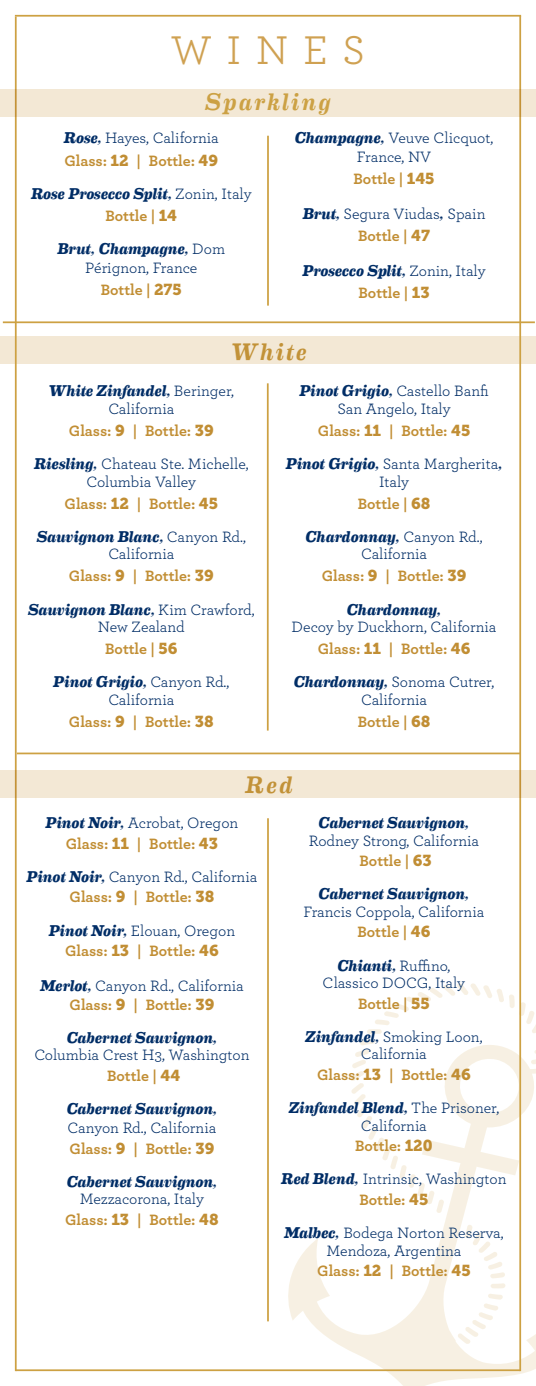
<style>
.page{position:relative;width:536px;height:1386px;background:#fff}
.page>*{position:absolute;margin:0;border:0;box-sizing:border-box;transform-origin:0 0}
.Menu{font:42px "Archer";letter-spacing:.35em;color:#cfa152}
.Menu-2{font:italic 500 24.15px "Eames Century Modern";letter-spacing:.09em;color:#cca144}
.Menu-3{font:15.75px/17.5px "Archer";color:#002d66;text-align:center}
.Menu-4{font:700 15.75px "Archer";color:#c18e34}
.Menu-5{font:italic 700 15.75px/17.5px "Eames Century Modern";letter-spacing:-.015em;color:#002d66;text-align:center}
.s1{font-family:"Eames Century Modern";font-weight:700;font-style:italic}
.s2{font-family:"Museo Slab 900";font-weight:400}
.s3{font-family:"Archer";font-weight:400;font-style:normal}
.s4{font-weight:700;color:#c18e34}
.s5{font-family:"Museo Slab 900";color:#c18e34}
</style>
<div class="page">
<svg style="left:362px;top:983px;width:174px;height:58px"></svg>
<svg style="left:287px;top:1041px;width:249px;height:345px"></svg>
<hr style="left:3px;top:321px;width:531px;height:2px;background:#cda143">
<hr style="left:267px;top:136px;width:2px;height:170px;background:#cda143">
<div style="left:0;top:337px;width:536px;height:27px;background:#f3e8d5"></div>
<hr style="left:15px;top:17px;width:2px;height:1354px;background:#cda143">
<hr style="left:519px;top:16px;width:2px;height:1355px;background:#cda143">
<hr style="left:16px;top:1369px;width:504px;height:2px;background:#cda143">
<hr style="left:15px;top:15px;width:506px;height:2px;background:#cda143">
<div style="left:0;top:89px;width:536px;height:27px;background:#f3e8d5"></div>
<hr style="left:267px;top:383px;width:1px;height:348px;background:#cda143">
<hr style="left:17px;top:753px;width:503px;height:1px;background:#cda143">
<div style="left:0;top:770px;width:536px;height:28px;background:#f3e8d5"></div>
<hr style="left:267px;top:818px;width:2px;height:503px;background:#cda143">
<p class="Menu" style="left:171px;top:21px;width:196px">WINES</p>
<p class="Menu-2" style="left:205px;top:84px;width:127px">Sparkling</p>
<p class="Menu-3" style="left:64px;top:129px;width:156px"><span class="s1">Rose,</span> Hayes, California</p>
<p class="Menu-4" style="left:64px;top:148px;width:155px">Glass: <span class="s2">12</span> | Bottle: <span class="s2">49</span></p>
<p class="Menu-5" style="left:31px;top:183px;width:222px">Rose Prosecco Split, <span class="s3">Zonin, Italy</span></p>
<p class="Menu-4" style="left:105px;top:203px;width:73px">Bottle | <span class="s2">14</span></p>
<p class="Menu-3" style="left:58px;top:239px;width:169px;line-height:18.9px"><span class="s1">Brut, Champagne,</span> Dom<br>Pérignon, France</p>
<p class="Menu-4" style="left:101px;top:277px;width:83px">Bottle | <span class="s2">275</span></p>
<p class="Menu-3" style="left:295px;top:128px;width:200px;line-height:18.9px"><span class="s1">Champagne,</span> Veuve Clicquot,<br>France, NV</p>
<p class="Menu-4" style="left:353px;top:167px;width:82px">Bottle | <span class="s2">145</span></p>
<p class="Menu-3" style="left:302px;top:204px;width:184px"><span class="s1">Brut,</span> Segura Viudas<span class="s1">,</span> Spain</p>
<p class="Menu-4" style="left:358px;top:223px;width:74px">Bottle | <span class="s2">47</span></p>
<p class="Menu-5" style="left:302px;top:260px;width:185px">Prosecco Split, <span class="s3">Zonin, Italy</span></p>
<p class="Menu-4" style="left:358px;top:280px;width:73px">Bottle | <span class="s2">13</span></p>
<p class="Menu-2" style="left:230px;top:333px;width:78px">White</p>
<p class="Menu-3" style="left:49px;top:382px;width:187px"><span class="s1">White Zinfandel,</span> Beringer,<br>California</p>
<p class="Menu-4" style="left:69px;top:418px;width:146px">Glass: <span class="s2">9</span> | Bottle: <span class="s2">39</span></p>
<p class="Menu-3" style="left:34px;top:454px;width:216px"><span class="s1">Riesling,</span> Chateau Ste. Michelle,<br>Columbia Valley</p>
<p class="Menu-4" style="left:65px;top:491px;width:155px">Glass: <span class="s2">12</span> | Bottle: <span class="s2">45</span></p>
<p class="Menu-3" style="left:37px;top:527px;width:211px"><span class="s1">Sauvignon Blanc,</span> Canyon Rd.,<br>California</p>
<p class="Menu-4" style="left:69px;top:564px;width:146px">Glass: <span class="s2">9</span> | Bottle: <span class="s2">39</span></p>
<p class="Menu-3" style="left:28px;top:600px;width:228px"><span class="s1">Sauvignon Blanc,</span> Kim Crawford,<br>New Zealand</p>
<p class="Menu-4" style="left:105px;top:637px;width:74px">Bottle | <span class="s2">56</span></p>
<p class="Menu-3" style="left:53px;top:673px;width:177px"><span class="s1">Pinot Grigio,</span> Canyon Rd.,<br>California</p>
<p class="Menu-4" style="left:69px;top:709px;width:146px">Glass: <span class="s2">9</span> | Bottle: <span class="s2">38</span></p>
<p class="Menu-3" style="left:299px;top:382px;width:191px"><span class="s1">Pinot Grigio,</span> Castello Banfi<br>San Angelo, Italy</p>
<p class="Menu-4" style="left:318px;top:418px;width:154px">Glass: <span class="s2">11</span> | Bottle: <span class="s2">45</span></p>
<p class="Menu-3" style="left:286px;top:454px;width:218px"><span class="s1">Pinot Grigio,</span> Santa Margherita<span class="s1">,<br></span>Italy</p>
<p class="Menu-4" style="left:357px;top:491px;width:74px">Bottle | <span class="s2">68</span></p>
<p class="Menu-3" style="left:305px;top:527px;width:178px"><span class="s1">Chardonnay,</span> Canyon Rd.,<br>California</p>
<p class="Menu-4" style="left:321px;top:564px;width:146px">Glass: <span class="s2">9</span> | Bottle: <span class="s2">39</span></p>
<p class="Menu-3" style="left:291px;top:600px;width:206px"><span class="s1">Chardonnay,<br></span>Decoy by Duckhorn, California</p>
<p class="Menu-4" style="left:317px;top:637px;width:154px">Glass: <span class="s2">11</span> | Bottle: <span class="s2">46</span></p>
<p class="Menu-3" style="left:294px;top:673px;width:202px"><span class="s1">Chardonnay,</span> Sonoma Cutrer,<br>California</p>
<p class="Menu-4" style="left:357px;top:709px;width:74px">Bottle | <span class="s2">68</span></p>
<p class="Menu-2" style="left:245px;top:767px;width:49px">Red</p>
<p class="Menu-3" style="left:46px;top:813px;width:194px"><span class="s1">Pinot Noir,</span> Acrobat, Oregon</p>
<p class="Menu-4" style="left:66px;top:831px;width:154px">Glass: <span class="s2">11</span> | Bottle: <span class="s2">43</span></p>
<p class="Menu-3" style="left:27px;top:867px;width:232px"><span class="s1">Pinot Noir,</span> Canyon Rd., California</p>
<p class="Menu-4" style="left:70px;top:885px;width:146px">Glass: <span class="s2">9</span> | Bottle: <span class="s2">38</span></p>
<p class="Menu-3" style="left:49px;top:921px;width:188px"><span class="s1">Pinot Noir,</span> Elouan, Oregon</p>
<p class="Menu-4" style="left:65px;top:938px;width:155px">Glass: <span class="s2">13</span> | Bottle: <span class="s2">46</span></p>
<p class="Menu-3" style="left:40px;top:975px;width:205px;line-height:18.9px"><span class="s1">Merlot,</span> Canyon Rd., California<br><span class="s4">Glass:</span> <span class="s5">9</span> <span class="s4">| Bottle:</span> <span class="s5">39</span></p>
<p class="Menu-3" style="left:34px;top:1028px;width:216px"><span class="s1">Cabernet Sauvignon,<br></span>Columbia Crest H3, Washington</p>
<p class="Menu-4" style="left:107px;top:1063px;width:75px">Bottle | <span class="s2">44</span></p>
<p class="Menu-3" style="left:67px;top:1099px;width:152px;line-height:18.9px;text-align:left"><span class="s1">Cabernet Sauvignon,<br></span>Canyon Rd., California</p>
<p class="Menu-4" style="left:70px;top:1136px;width:146px">Glass: <span class="s2">9</span> | Bottle: <span class="s2">39</span></p>
<p class="Menu-5" style="left:67px;top:1172px;width:152px">Cabernet Sauvignon,<br><span class="s3">Mezzacorona, Italy</span></p>
<p class="Menu-4" style="left:65px;top:1207px;width:155px">Glass: <span class="s2">13</span> | Bottle: <span class="s2">48</span></p>
<p class="Menu-3" style="left:308px;top:813px;width:172px"><span class="s1">Cabernet Sauvignon,<br></span>Rodney Strong, California</p>
<p class="Menu-4" style="left:359px;top:849px;width:74px">Bottle | <span class="s2">63</span></p>
<p class="Menu-3" style="left:303px;top:885px;width:182px"><span class="s1">Cabernet Sauvignon,<br></span>Francis Coppola, California</p>
<p class="Menu-4" style="left:357px;top:920px;width:74px">Bottle | <span class="s2">46</span></p>
<p class="Menu-3" style="left:322px;top:956px;width:144px"><span class="s1">Chianti,</span> Ruffino,<br>Classico DOCG, Italy</p>
<p class="Menu-4" style="left:358px;top:991px;width:73px">Bottle | <span class="s2">55</span></p>
<p class="Menu-3" style="left:305px;top:1027px;width:179px"><span class="s1">Zinfandel,</span> Smoking Loon,<br>California</p>
<p class="Menu-4" style="left:317px;top:1062px;width:155px">Glass: <span class="s2">13</span> | Bottle: <span class="s2">46</span></p>
<p class="Menu-3" style="left:288px;top:1098px;width:212px"><span class="s1">Zinfandel Blend,</span> The Prisoner,<br>California</p>
<p class="Menu-4" style="left:355px;top:1133px;width:79px">Bottle: <span class="s2">120</span></p>
<p class="Menu-3" style="left:281px;top:1170px;width:227px"><span class="s1">Red Blend,</span> Intrinsic, Washington</p>
<p class="Menu-4" style="left:359px;top:1187px;width:70px">Bottle: <span class="s2">45</span></p>
<p class="Menu-3" style="left:284px;top:1223px;width:221px"><span class="s1">Malbec,</span> Bodega Norton Reserva,<br>Mendoza, Argentina</p>
<p class="Menu-4" style="left:317px;top:1258px;width:155px">Glass: <span class="s2">12</span> | Bottle: <span class="s2">45</span></p>
</div>
